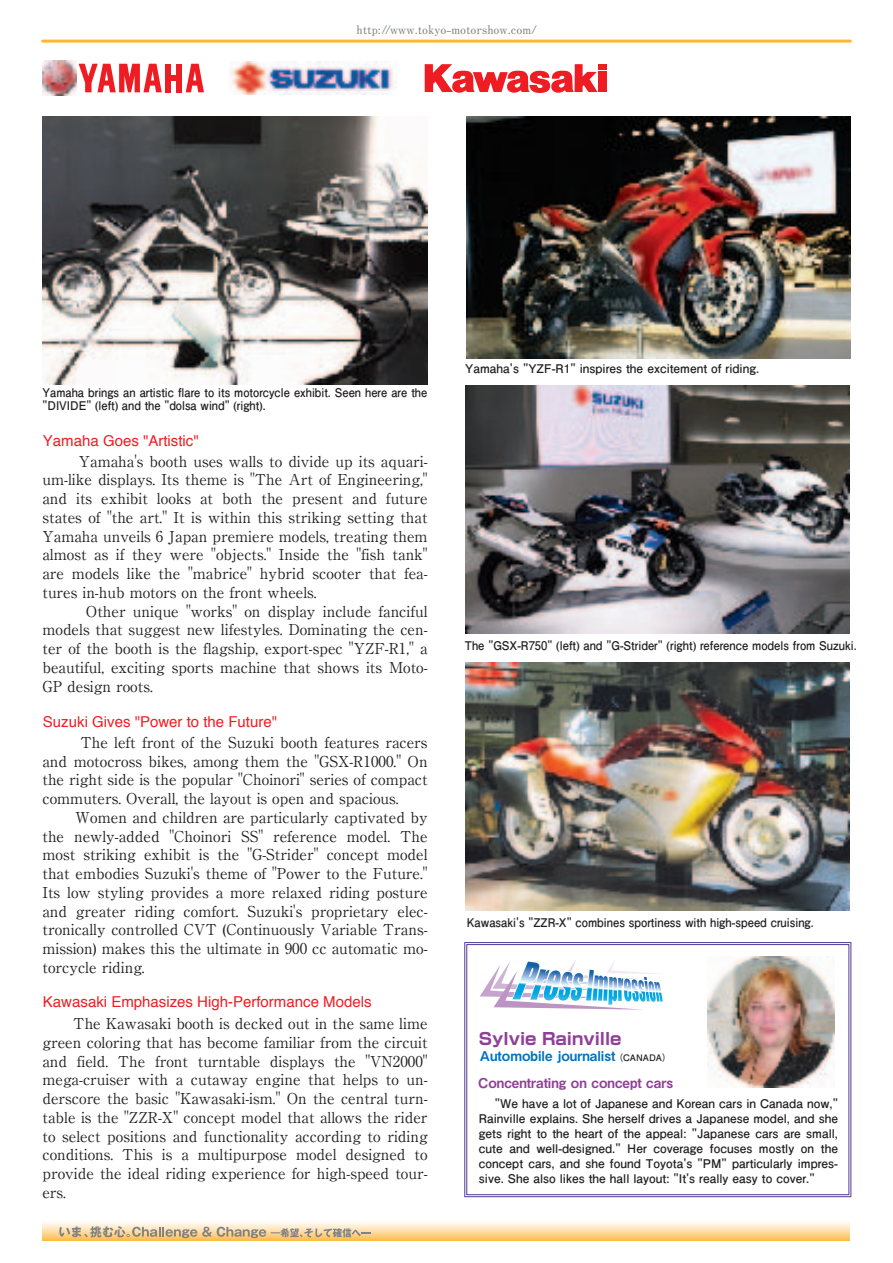
<style>
.page{position:relative;width:893px;height:1263px;background:#fff}
.page>*{position:absolute;margin:0;border:0;box-sizing:border-box;transform-origin:0 0}
.t1{font:700 16.5px "Shin Go Pro";color:#8f3f97}
.t2{font:15px/18.8px "Ryumin Pro";color:#231f20;text-align:justify}
.t3{font:15px "Helvetica";color:#ee1d23}
.t4{font:13.5px "Midashi Go Pro MB31";color:#8f3f97}
.t5{font:13.5px "Midashi Go Pro MB31";color:#0072bc}
.t6{font:700 12px/15px "Futo Go B101 Pro";color:#231f20;text-align:justify}
.t7{font:700 12px "Futo Go B101 Pro";color:#231f20;scale:.94 1}
.t8{font:700 12px/13.5px "Futo Go B101 Pro";color:#231f20;scale:.93 1}
.t9{font:700 12px "Futo Min A101 Pro";color:#808285}
.t10{font:700 9px "Futo Go B101 Pro";color:#231f20}
</style>
<div class="page">
<div style="left:43px;top:1219px;width:806px;height:22px;background:linear-gradient(to bottom,#feffff,#fec057)"></div>
<hr style="left:43px;top:40px;width:807px;height:3px;background:#fdb735">
<svg style="left:59px;top:1226px;width:312px;height:12px"></svg>
<div style="left:464px;top:942px;width:387px;height:255px;border:3px solid #523996"></div>
<div style="left:465px;top:943px;width:385px;height:253px;border:1px solid #fff"></div>
<svg style="left:424px;top:64px;width:173px;height:29px"></svg>
<div style="left:598px;top:72px;width:8px;height:20px;background:#ee1d23"></div>
<div style="left:598px;top:64px;width:8px;height:6px;background:#ee1d23"></div>
<div style="left:165px;top:64px;width:6px;height:28px;background:#ee1d23"></div>
<div style="left:177px;top:64px;width:5px;height:28px;background:#ee1d23"></div>
<div style="left:170px;top:75px;width:8px;height:5px;background:#ee1d23"></div>
<svg style="left:79px;top:64px;width:83px;height:28px"></svg>
<svg style="left:186px;top:64px;width:18px;height:28px"></svg>
<img style="left:42px;top:61px;width:35px;height:34px">
<img style="left:230px;top:62px;width:166px;height:32px">
<svg style="left:479px;top:910px;width:206px;height:100px"></svg>
<img style="left:43px;top:117px;width:384px;height:268px">
<img style="left:466px;top:117px;width:384px;height:242px">
<img style="left:465px;top:385px;width:384px;height:248px">
<img style="left:465px;top:662px;width:384px;height:248px">
<img style="left:707px;top:956px;width:127px;height:132px">
<p class="t9" style="left:356px;top:20px;width:182px">http://www.tokyo-motorshow.com/</p>
<p class="t8" style="left:43px;top:384px;width:415px">Yamaha brings an artistic flare to its motorcycle exhibit. Seen here are the "DIVIDE" (left) and the "dolsa wind" (right).</p>
<p class="t3" style="left:43px;top:431px;width:157px">Yamaha Goes "Artistic"</p>
<p class="t2" style="left:42px;top:451px;width:386px;text-indent:36px">Yamaha's booth uses walls to divide up its aquari&shy;um-like displays. Its theme is "The Art of Engineering," and its exhibit looks at both the present and future states of "the art." It is within this striking setting that Yamaha unveils 6 Japan premiere models, treating them almost as if they were "objects." Inside the "fish tank" are models like the "mabrice" hybrid scooter that fea&shy;tures in-hub motors on the front wheels.</p>
<p class="t2" style="left:42px;top:601px;width:386px;text-indent:43px">Other unique "works" on display include fanciful models that suggest new lifestyles. Dominating the cen&shy;ter of the booth is the flagship, export-spec "YZF-R1," a beautiful, exciting sports machine that shows its Moto-GP design roots.</p>
<p class="t3" style="left:43px;top:712px;width:236px">Suzuki Gives "Power to the Future"</p>
<p class="t2" style="left:42px;top:732px;width:386px;text-indent:38px">The left front of the Suzuki booth features racers and motocross bikes, among them the "GSX-R1000." On the right side is the popular "Choinori" series of compact commuters. Overall, the layout is open and spacious.</p>
<p class="t2" style="left:42px;top:807px;width:386px;text-indent:33px">Women and children are particularly captivated by the newly-added "Choinori SS" reference model. The most striking exhibit is the "G-Strider" concept model that embodies Suzuki's theme of "Power to the Future." Its low styling provides a more relaxed riding posture and greater riding comfort. Suzuki's proprietary elec&shy;tronically controlled CVT (Continuously Variable Trans&shy;mission) makes this the ultimate in 900 cc automatic mo&shy;torcycle riding.</p>
<p class="t3" style="left:43px;top:992px;width:330px">Kawasaki Emphasizes High-Performance Models</p>
<p class="t2" style="left:42px;top:1013px;width:386px;text-indent:31px">The Kawasaki booth is decked out in the same lime green coloring that has become familiar from the circuit and field. The front turntable displays the "VN2000" mega-cruiser with a cutaway engine that helps to un&shy;derscore the basic "Kawasaki-ism." On the central turn&shy;table is the "ZZR-X" concept model that allows the rider to select positions and functionality according to riding conditions. This is a multipurpose model designed to provide the ideal riding experience for high-speed tour&shy;ers.</p>
<p class="t6" style="left:465px;top:359px;width:295px">Yamaha's "YZF-R1" inspires the excitement of riding.</p>
<p class="t7" style="left:465px;top:635px;width:418px">The "GSX-R750" (left) and "G-Strider" (right) reference models from Suzuki.</p>
<p class="t7" style="left:467px;top:913px;width:370px">Kawasaki's "ZZR-X" combines sportiness with high-speed cruising.</p>
<p class="t1" style="left:479px;top:1026px;width:144px">Sylvie Rainville</p>
<p class="t4" style="left:478px;top:1072px;width:196px">Concentrating on concept cars</p>
<p class="t5" style="left:480px;top:1045px;width:137px">Automobile journalist</p>
<p class="t10" style="left:614px;top:1050px;width:58px">（CANADA）</p>
<p class="t6" style="left:479px;top:1095px;width:360px;text-indent:16px">"We have a lot of Japanese and Korean cars in Canada now," Rainville explains. She herself drives a Japanese model, and she gets right to the heart of the appeal: "Japanese cars are small, cute and well-designed." Her coverage focuses mostly on the concept cars, and she found Toyota's "PM" particularly impres&shy;sive. She also likes the hall layout: "It's really easy to cover."</p>
</div>
